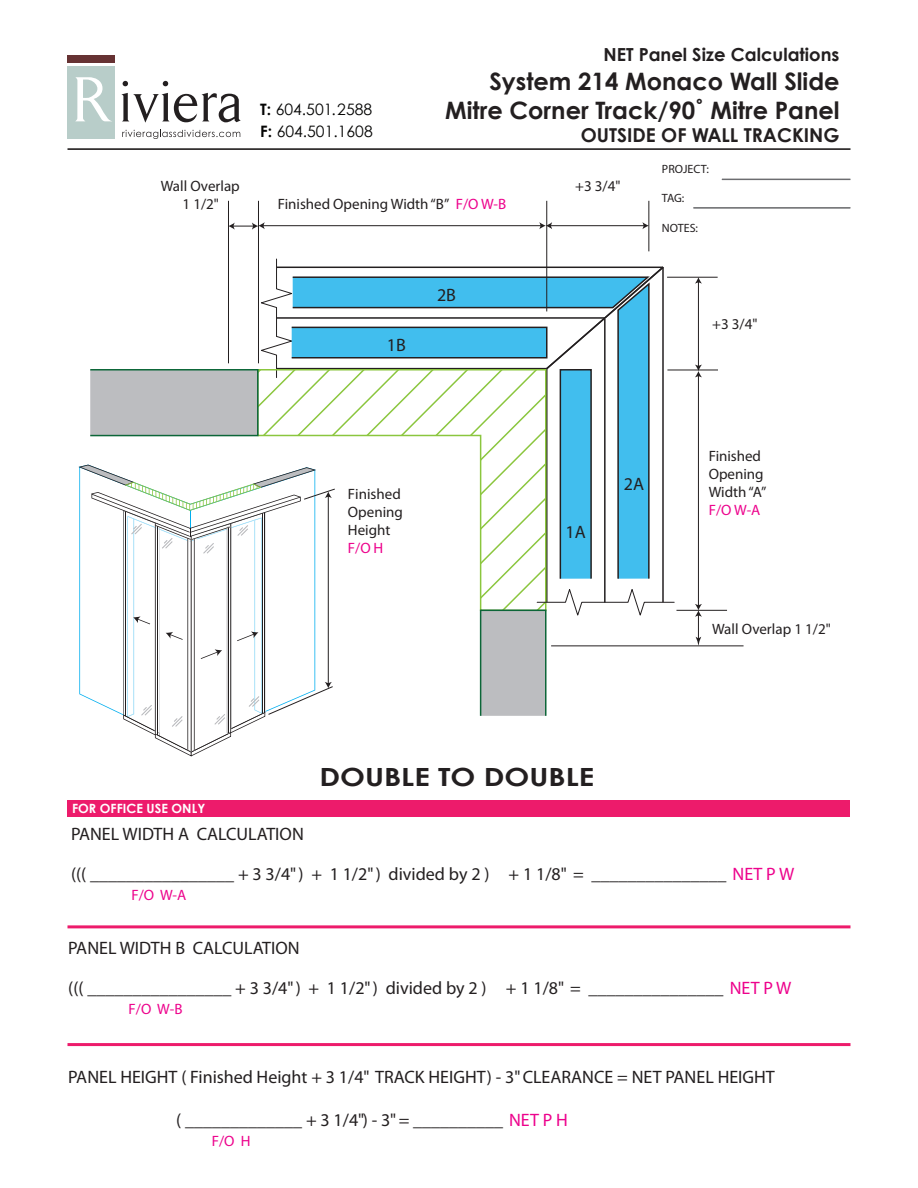
<style>
.page{position:relative;width:918px;height:1188px;background:#fff}
.page>*{position:absolute;margin:0;border:0;box-sizing:border-box;transform-origin:0 0}
.t1{font:700 25.05px "Century Gothic";color:#231f20;scale:1.18 1}
.t2{font:700 24px/28.8px "Century Gothic";color:#231f20;text-align:right}
.t3{font:700 19.2px "Century Gothic";color:#231f20}
.t4{font:18px/39.6px "Myriad Pro";color:#231f20}
.t5{font:700 18px "Century Gothic";color:#231f20}
.t6{font:15.75px/22.6px "Century Gothic";color:#050504}
.t7{font:15px/18px "Myriad Pro";color:#231f20}
.t8{font:15px "Myriad Pro";color:#ed028c}
.t9{font:700 12.75px "Century Gothic";color:#fff}
.t10{font:12px "Myriad Pro";color:#231f20}
.s1{font-weight:700}
.s2{color:#ed028c}
</style>
<div class="page">
<hr style="left:263px;top:225px;width:278px;height:1px;background:#231f20">
<hr style="left:258px;top:201px;width:1px;height:162px;background:#231f20">
<hr style="left:648px;top:201px;width:1px;height:50px;background:#231f20">
<hr style="left:550px;top:225px;width:94px;height:1px;background:#231f20">
<svg style="left:539px;top:222px;width:13px;height:7px"></svg>
<svg style="left:642px;top:222px;width:7px;height:7px"></svg>
<hr style="left:667px;top:277px;width:51px;height:1px;background:#231f20">
<hr style="left:698px;top:376px;width:1px;height:230px;background:#231f20">
<hr style="left:676px;top:610px;width:51px;height:1px;background:#231f20">
<hr style="left:667px;top:370px;width:51px;height:1px;background:#231f20">
<hr style="left:698px;top:282px;width:1px;height:84px;background:#231f20">
<svg style="left:695px;top:277px;width:7px;height:7px"></svg>
<svg style="left:695px;top:365px;width:7px;height:12px"></svg>
<hr style="left:68px;top:148px;width:782px;height:2px;background:#231f20">
<svg style="left:121px;top:81px;width:120px;height:42px"></svg>
<div style="left:68px;top:66px;width:47px;height:72px;background:#b8cdc9"></div>
<div style="left:68px;top:55px;width:47px;height:7px;background:#663233"></div>
<svg style="left:75px;top:77px;width:36px;height:44px"></svg>
<svg style="left:122px;top:130px;width:118px;height:9px"></svg>
<hr style="left:546px;top:201px;width:1px;height:110px;background:#231f20">
<svg style="left:695px;top:604px;width:7px;height:41px"></svg>
<hr style="left:228px;top:201px;width:1px;height:162px;background:#231f20">
<svg style="left:229px;top:222px;width:36px;height:8px"></svg>
<hr style="left:551px;top:645px;width:193px;height:1px;background:#231f20">
<hr style="left:722px;top:179px;width:128px;height:1px;background:#6c6d70">
<hr style="left:693px;top:207px;width:157px;height:2px;background:#6c6d70">
<hr style="left:68px;top:925px;width:782px;height:3px;background:#ed1b6b">
<hr style="left:68px;top:1043px;width:782px;height:3px;background:#ed1b6b">
<div style="left:68px;top:800px;width:782px;height:17px;background:#ed1b6b"></div>
<svg style="left:78px;top:259px;width:597px;height:497px"></svg>
<p class="t7" style="left:161px;top:177px;width:81px;text-align:center">Wall Overlap<br>1 1/2"</p>
<p class="t6" style="left:260px;top:98px;width:114px"><span class="s1">T:</span> 604.501.2588<br><span class="s1">F:</span> 604.501.1608</p>
<p class="t5" style="left:603px;top:41px;width:238px">NET Panel Size Calculations</p>
<h2 class="t2" style="left:445px;top:66px;width:396px">System 214 Monaco Wall Slide<br>Mitre Corner Track/90˚ Mitre Panel</h2>
<p class="t3" style="left:581px;top:121px;width:260px">OUTSIDE OF WALL TRACKING</p>
<p class="t7" style="left:278px;top:194px;width:230px">Finished Opening Width“B” <span class="s2">F/O W-B</span></p>
<p class="t7" style="left:575px;top:177px;width:47px">+3 3/4"</p>
<p class="t10" style="left:662px;top:161px;width:48px">PROJECT:</p>
<p class="t10" style="left:662px;top:191px;width:24px">TAG:</p>
<p class="t10" style="left:662px;top:220px;width:38px">NOTES:</p>
<p class="t4" style="left:387px;top:325px;width:20px">1B</p>
<p class="t4" style="left:437px;top:275px;width:20px">2B</p>
<p class="t7" style="left:712px;top:314px;width:47px">+3 3/4"</p>
<p class="t7" style="left:348px;top:484px;width:56px">Finished<br>Opening<br>Height</p>
<p class="t8" style="left:348px;top:538px;width:37px">F/O H</p>
<p class="t4" style="left:566px;top:512px;width:22px">1A</p>
<p class="t4" style="left:624px;top:464px;width:22px">2A</p>
<p class="t7" style="left:709px;top:447px;width:59px">Finished<br>Opening<br>Width“A”</p>
<p class="t8" style="left:709px;top:501px;width:53px">F/O W-A</p>
<p class="t7" style="left:712px;top:619px;width:120px">Wall Overlap 1 1/2"</p>
<p class="t9" style="left:72px;top:799px;width:135px">FOR OFFICE USE ONLY</p>
<h1 class="t1" style="left:319px;top:758px;width:234px">DOUBLE TO DOUBLE</h1>
<p class="t4" style="left:71px;top:814px;width:234px">PANEL WIDTH A CALCULATION</p>
<p class="t4" style="left:71px;top:854px;width:725px">((( ________________ + 3 3/4" ) + 1 1/2" ) divided by 2 ) + 1 1/8" = _______________ <span class="s2">NET P W</span></p>
<p class="t8" style="left:131px;top:886px;width:56px">F/O W-A</p>
<p class="t4" style="left:68px;top:928px;width:725px">PANEL WIDTH B CALCULATION<br>((( ________________ + 3 3/4" ) + 1 1/2" ) divided by 2 ) + 1 1/8" = _______________ <span class="s2">NET P W</span></p>
<p class="t8" style="left:129px;top:999px;width:55px">F/O W-B</p>
<p class="t4" style="left:68px;top:1056px;width:708px">PANEL HEIGHT ( Finished Height + 3 1/4" TRACK HEIGHT) - 3" CLEARANCE = NET PANEL HEIGHT</p>
<p class="t4" style="left:176px;top:1100px;width:393px">( _____________ + 3 1/4") - 3" = __________ <span class="s2">NET P H</span></p>
<p class="t8" style="left:212px;top:1132px;width:40px">F/O H</p>
</div>
